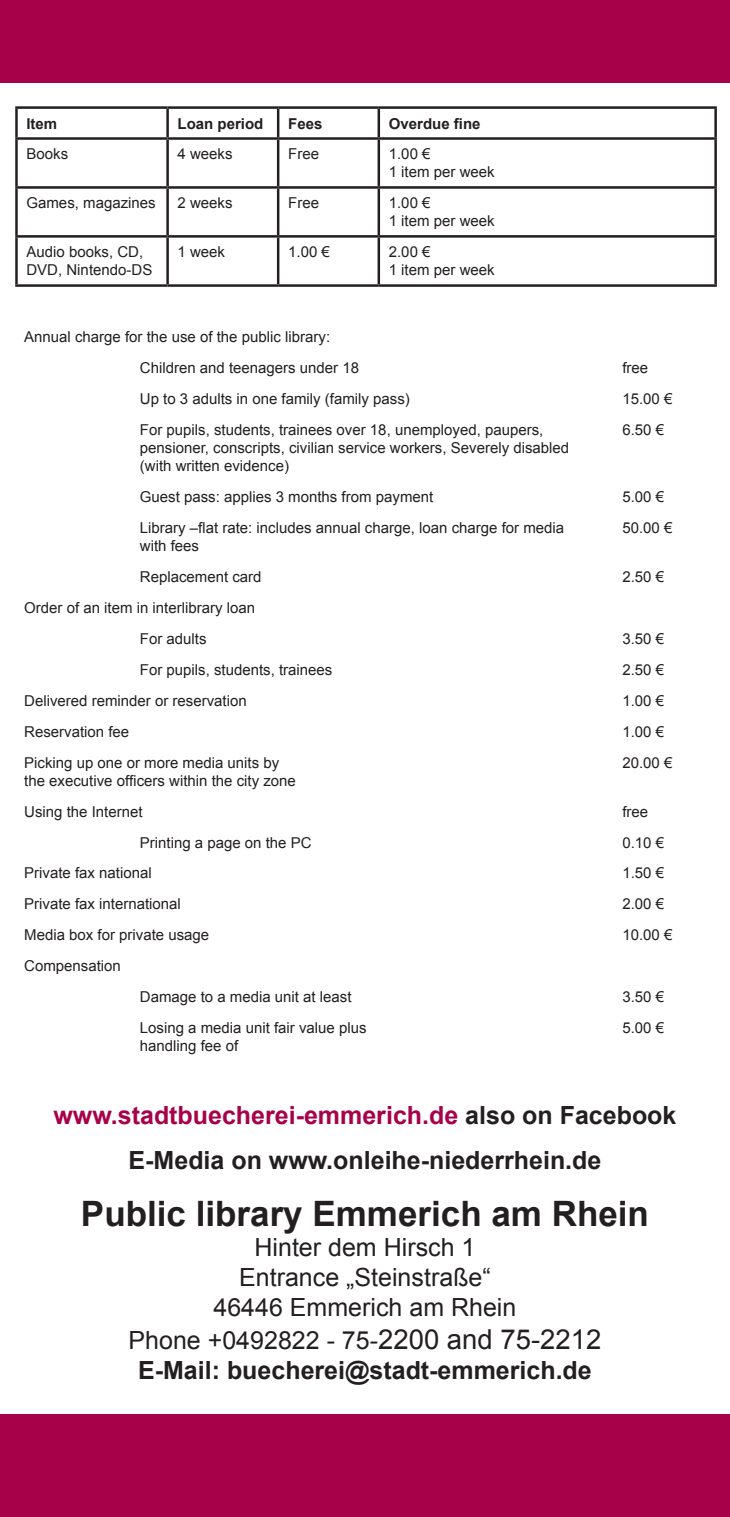
<style>
.page{position:relative;width:730px;height:1517px;background:#fff}
.page>*{position:absolute;margin:0;border:0;box-sizing:border-box;transform-origin:0 0}
.t1{font:700 35px "Arial";color:#231f20}
.t2{font:25px "Arial";color:#231f20}
.t3{font:700 25px "Arial";color:#231f20}
.t4{font:700 25px "Arial";color:#a70149}
.t5{font:15px/18px "Arial";color:#231f20}
.t6{font:700 15px "Arial";color:#231f20}
.s1{color:#231f20}
.s2{font-size:27.5px}
</style>
<div class="page">
<div style="left:0;top:0;width:730px;height:82px;background:#a70149"></div>
<div style="left:0;top:1414px;width:730px;height:103px;background:#a70149"></div>
<hr style="left:15px;top:106px;width:153px;height:3px;background:#231f20">
<hr style="left:15px;top:109px;width:3px;height:28px;background:#231f20">
<hr style="left:168px;top:106px;width:110px;height:3px;background:#231f20">
<hr style="left:166px;top:109px;width:3px;height:28px;background:#231f20">
<hr style="left:278px;top:106px;width:101px;height:3px;background:#231f20">
<hr style="left:277px;top:109px;width:2px;height:28px;background:#231f20">
<hr style="left:379px;top:106px;width:338px;height:3px;background:#231f20">
<hr style="left:378px;top:109px;width:2px;height:28px;background:#231f20">
<hr style="left:714px;top:109px;width:3px;height:28px;background:#231f20">
<hr style="left:15px;top:137px;width:153px;height:3px;background:#231f20">
<hr style="left:15px;top:140px;width:3px;height:46px;background:#231f20">
<hr style="left:168px;top:137px;width:110px;height:3px;background:#231f20">
<hr style="left:166px;top:140px;width:3px;height:46px;background:#231f20">
<hr style="left:278px;top:137px;width:101px;height:3px;background:#231f20">
<hr style="left:277px;top:140px;width:2px;height:46px;background:#231f20">
<hr style="left:379px;top:137px;width:338px;height:3px;background:#231f20">
<hr style="left:378px;top:140px;width:2px;height:46px;background:#231f20">
<hr style="left:714px;top:140px;width:3px;height:46px;background:#231f20">
<hr style="left:15px;top:186px;width:153px;height:3px;background:#231f20">
<hr style="left:15px;top:189px;width:3px;height:46px;background:#231f20">
<hr style="left:168px;top:186px;width:110px;height:3px;background:#231f20">
<hr style="left:166px;top:189px;width:3px;height:46px;background:#231f20">
<hr style="left:278px;top:186px;width:101px;height:3px;background:#231f20">
<hr style="left:277px;top:189px;width:2px;height:46px;background:#231f20">
<hr style="left:379px;top:186px;width:338px;height:3px;background:#231f20">
<hr style="left:378px;top:189px;width:2px;height:46px;background:#231f20">
<hr style="left:714px;top:189px;width:3px;height:46px;background:#231f20">
<hr style="left:15px;top:235px;width:153px;height:3px;background:#231f20">
<hr style="left:15px;top:238px;width:3px;height:46px;background:#231f20">
<hr style="left:168px;top:235px;width:110px;height:3px;background:#231f20">
<hr style="left:166px;top:238px;width:3px;height:46px;background:#231f20">
<hr style="left:278px;top:235px;width:101px;height:3px;background:#231f20">
<hr style="left:277px;top:238px;width:2px;height:46px;background:#231f20">
<hr style="left:379px;top:235px;width:338px;height:3px;background:#231f20">
<hr style="left:378px;top:238px;width:2px;height:46px;background:#231f20">
<hr style="left:714px;top:238px;width:3px;height:46px;background:#231f20">
<hr style="left:15px;top:284px;width:153px;height:3px;background:#231f20">
<hr style="left:168px;top:284px;width:110px;height:3px;background:#231f20">
<hr style="left:278px;top:284px;width:101px;height:3px;background:#231f20">
<hr style="left:379px;top:284px;width:338px;height:3px;background:#231f20">
<p class="t6" style="left:26px;top:113px;width:32px">Item</p>
<p class="t6" style="left:178px;top:113px;width:87px">Loan period</p>
<p class="t6" style="left:288px;top:113px;width:36px">Fees</p>
<p class="t6" style="left:389px;top:113px;width:93px">Overdue fine</p>
<p class="t5" style="left:26px;top:145px;width:43px">Books</p>
<p class="t5" style="left:178px;top:145px;width:57px">4 weeks</p>
<p class="t5" style="left:288px;top:145px;width:32px">Free</p>
<p class="t5" style="left:389px;top:145px;width:43px">1.00 €</p>
<p class="t5" style="left:389px;top:163px;width:107px">1 item per week</p>
<p class="t5" style="left:26px;top:194px;width:131px">Games, magazines</p>
<p class="t5" style="left:178px;top:194px;width:57px">2 weeks</p>
<p class="t5" style="left:288px;top:194px;width:32px">Free</p>
<p class="t5" style="left:389px;top:194px;width:43px">1.00 €</p>
<p class="t5" style="left:389px;top:212px;width:107px">1 item per week</p>
<p class="t5" style="left:26px;top:243px;width:118px">Audio books, CD,</p>
<p class="t5" style="left:26px;top:261px;width:127px">DVD, Nintendo-DS</p>
<p class="t5" style="left:178px;top:243px;width:49px">1 week</p>
<p class="t5" style="left:288px;top:243px;width:43px">1.00 €</p>
<p class="t5" style="left:389px;top:243px;width:43px">2.00 €</p>
<p class="t5" style="left:389px;top:261px;width:107px">1 item per week</p>
<p class="t5" style="left:24px;top:328px;width:307px">Annual charge for the use of the public library:</p>
<p class="t5" style="left:140px;top:359px;width:221px">Children and teenagers under 18</p>
<p class="t5" style="left:622px;top:359px;width:27px">free</p>
<p class="t5" style="left:140px;top:390px;width:272px">Up to 3 adults in one family (family pass)</p>
<p class="t5" style="left:622px;top:390px;width:52px">15.00 €</p>
<p class="t5" style="left:140px;top:421px;width:405px">For pupils, students, trainees over 18, unemployed, paupers,</p>
<p class="t5" style="left:140px;top:439px;width:431px">pensioner, conscripts, civilian service workers, Severely disabled (with written evidence)</p>
<p class="t5" style="left:622px;top:421px;width:43px">6.50 €</p>
<p class="t5" style="left:140px;top:488px;width:295px">Guest pass: applies 3 months from payment</p>
<p class="t5" style="left:622px;top:488px;width:43px">5.00 €</p>
<p class="t5" style="left:140px;top:519px;width:426px">Library –flat rate: includes annual charge, loan charge for media with fees</p>
<p class="t5" style="left:622px;top:519px;width:52px">50.00 €</p>
<p class="t5" style="left:140px;top:568px;width:123px">Replacement card</p>
<p class="t5" style="left:622px;top:568px;width:43px">2.50 €</p>
<p class="t5" style="left:24px;top:599px;width:232px">Order of an item in interlibrary loan</p>
<p class="t5" style="left:140px;top:630px;width:68px">For adults</p>
<p class="t5" style="left:622px;top:630px;width:43px">3.50 €</p>
<p class="t5" style="left:140px;top:661px;width:194px">For pupils, students, trainees</p>
<p class="t5" style="left:622px;top:661px;width:43px">2.50 €</p>
<p class="t5" style="left:24px;top:691px;width:224px">Delivered reminder or reservation</p>
<p class="t5" style="left:622px;top:691px;width:43px">1.00 €</p>
<p class="t5" style="left:24px;top:722px;width:107px">Reservation fee</p>
<p class="t5" style="left:622px;top:722px;width:43px">1.00 €</p>
<p class="t5" style="left:24px;top:753px;width:257px">Picking up one or more media units by</p>
<p class="t5" style="left:24px;top:771px;width:273px">the executive officers within the city zone</p>
<p class="t5" style="left:622px;top:753px;width:52px">20.00 €</p>
<p class="t5" style="left:24px;top:802px;width:120px">Using the Internet</p>
<p class="t5" style="left:622px;top:802px;width:27px">free</p>
<p class="t5" style="left:140px;top:833px;width:173px">Printing a page on the PC</p>
<p class="t5" style="left:622px;top:833px;width:43px">0.10 €</p>
<p class="t5" style="left:24px;top:864px;width:129px">Private fax national</p>
<p class="t5" style="left:622px;top:864px;width:43px">1.50 €</p>
<p class="t5" style="left:24px;top:895px;width:158px">Private fax international</p>
<p class="t5" style="left:622px;top:895px;width:43px">2.00 €</p>
<p class="t5" style="left:24px;top:926px;width:187px">Media box for private usage</p>
<p class="t5" style="left:622px;top:926px;width:52px">10.00 €</p>
<p class="t5" style="left:24px;top:957px;width:98px">Compensation</p>
<p class="t5" style="left:140px;top:988px;width:213px">Damage to a media unit at least</p>
<p class="t5" style="left:622px;top:988px;width:43px">3.50 €</p>
<p class="t5" style="left:140px;top:1019px;width:228px">Losing a media unit fair value plus</p>
<p class="t5" style="left:140px;top:1037px;width:100px">handling fee of</p>
<p class="t5" style="left:622px;top:1019px;width:43px">5.00 €</p>
<p class="t4" style="left:54px;top:1098px;width:624px">www.stadtbuecherei-emmerich.de <span class="s1">also on Facebook</span></p>
<p class="t3" style="left:129px;top:1143px;width:474px">E-Media on www.onleihe-niederrhein.de</p>
<p class="t1" style="left:81px;top:1190px;width:569px">Public library Emmerich am Rhein</p>
<p class="t2" style="left:255px;top:1231px;width:222px">Hinter dem Hirsch 1</p>
<p class="t2" style="left:239px;top:1261px;width:253px">Entrance „Steinstraße“</p>
<p class="t2" style="left:214px;top:1291px;width:304px">46446 Emmerich am Rhein</p>
<p class="t2" style="left:129px;top:1324px;width:474px">Phone +0492822 - 75-<span class="s2">2200 and 75-2212</span></p>
<p class="t3" style="left:138px;top:1353px;width:455px">E-Mail: buecherei@stadt-emmerich.de</p>
</div>
